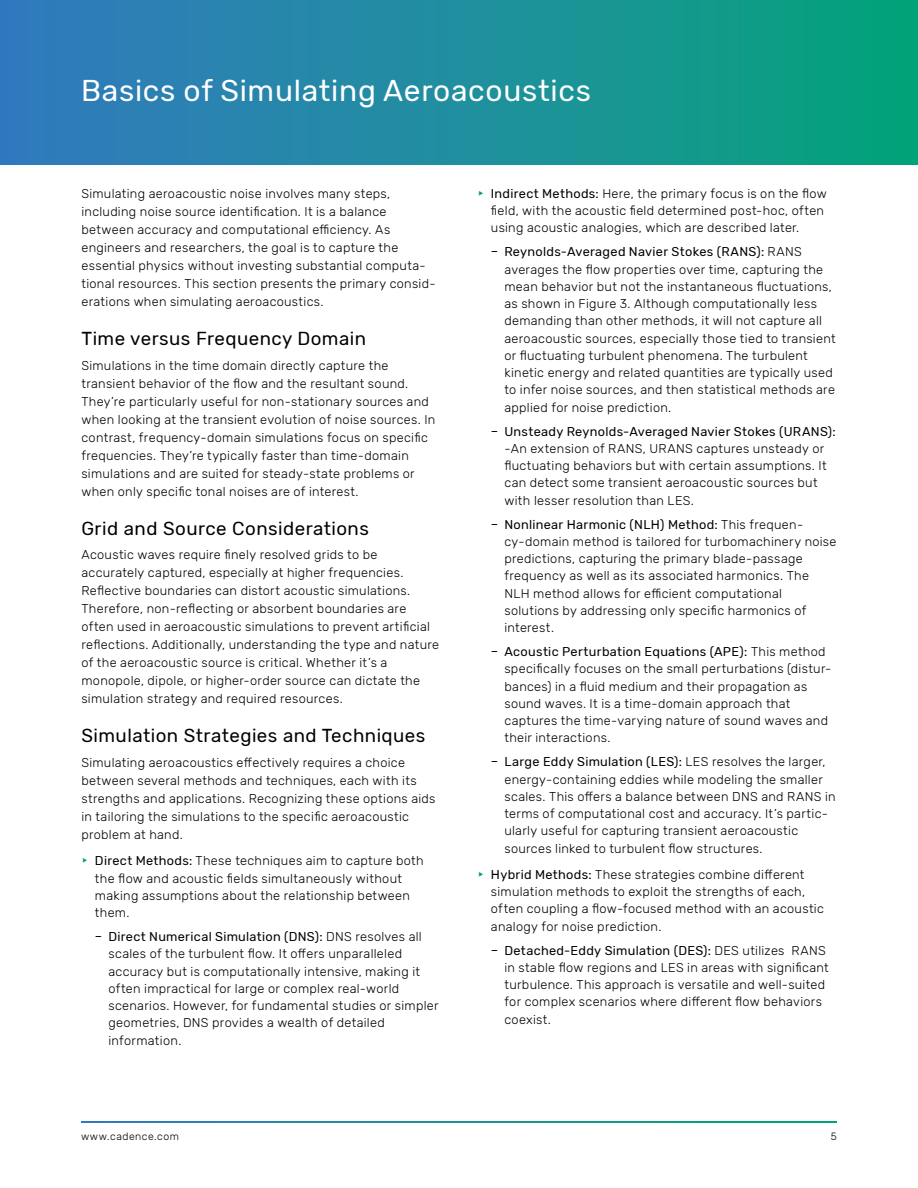
<style>
.page{position:relative;width:918px;height:1188px;background:#fff}
.page>*{position:absolute;margin:0;border:0;box-sizing:border-box;transform-origin:0 0}
.t1{font:30px "Rubik";letter-spacing:.025em;color:#fff}
.t2{font:18.75px "Rubik";letter-spacing:.025em;color:#000}
.t3{font:300 12.75px/17.2px "Rubik";letter-spacing:.025em;color:#000}
.t4{font:12.75px "Rubik";letter-spacing:.025em;color:#000}
.t5{font:300 10.5px "Rubik";letter-spacing:.05em;color:#000}
.s1{font-weight:400}
</style>
<div class="page">
<svg style="left:81px;top:1121px;width:756px;height:1px"></svg>
<div style="left:0;top:0;width:918px;height:165px;background:linear-gradient(to right,#347ac0,#06a37a)"></div>
<h1 class="t1" style="left:81px;top:74px;width:512px">Basics of Simulating Aeroacoustics</h1>
<p class="t3" style="left:81px;top:185px;width:356px;line-height:18px">Simulating aeroacoustic noise involves many steps, including noise source identification. It is a balance between accuracy and computational efficiency. As engineers and researchers, the goal is to capture the essential physics without investing substantial computa&shy;tional resources. This section presents the primary consid&shy;erations when simulating aeroacoustics.</p>
<h2 class="t2" style="left:81px;top:328px;width:286px">Time versus Frequency Domain</h2>
<p class="t3" style="left:81px;top:357px;width:355px;line-height:18px">Simulations in the time domain directly capture the transient behavior of the flow and the resultant sound.<br>They’re particularly useful for non-stationary sources and when looking at the transient evolution of noise sources. In contrast, frequency-domain simulations focus on specific frequencies. They’re typically faster than time-domain simulations and are suited for steady-state problems or when only specific tonal noises are of interest.</p>
<h2 class="t2" style="left:81px;top:518px;width:289px">Grid and Source Considerations</h2>
<p class="t3" style="left:81px;top:546px;width:359px;line-height:18px">Acoustic waves require finely resolved grids to be accurately captured, especially at higher frequencies.<br>Reflective boundaries can distort acoustic simulations.<br>Therefore, non-reflecting or absorbent boundaries are often used in aeroacoustic simulations to prevent artificial reflections. Additionally, understanding the type and nature of the aeroacoustic source is critical. Whether it’s a monopole, dipole, or higher-order source can dictate the simulation strategy and required resources.</p>
<h2 class="t2" style="left:81px;top:725px;width:345px">Simulation Strategies and Techniques</h2>
<p class="t3" style="left:81px;top:754px;width:356px;line-height:18px">Simulating aeroacoustics effectively requires a choice between several methods and techniques, each with its strengths and applications. Recognizing these options aids in tailoring the simulations to the specific aeroacoustic problem at hand.</p>
<p class="t3" style="left:95px;top:853px;width:330px"><span class="s1">Direct Methods:</span> These techniques aim to capture both the flow and acoustic fields simultaneously without making assumptions about the relationship between them.</p>
<p class="t3" style="left:108px;top:928px;width:332px"><span class="s1">Direct Numerical Simulation (DNS):</span> DNS resolves all scales of the turbulent flow. It offers unparalleled accuracy but is computationally intensive, making it often impractical for large or complex real-world scenarios. However, for fundamental studies or simpler geometries, DNS provides a wealth of detailed information.</p>
<p class="t3" style="left:491px;top:185px;width:337px"><span class="s1">Indirect Methods:</span> Here, the primary focus is on the flow field, with the acoustic field determined post-hoc, often using acoustic analogies, which are described later.</p>
<p class="t3" style="left:504px;top:244px;width:333px"><span class="s1">Reynolds-Averaged Navier Stokes (RANS):</span> RANS averages the flow properties over time, capturing the mean behavior but not the instantaneous fluctuations, as shown in Figure 3. Although computationally less demanding than other methods, it will not capture all aeroacoustic sources, especially those tied to transient or fluctuating turbulent phenomena. The turbulent kinetic energy and related quantities are typically used to infer noise sources, and then statistical methods are applied for noise prediction.</p>
<p class="t4" style="left:504px;top:424px;width:333px">Unsteady Reynolds-Averaged Navier Stokes (URANS):</p>
<p class="t3" style="left:504px;top:440px;width:324px">-An extension of RANS, URANS captures unsteady or fluctuating behaviors but with certain assumptions. It can detect some transient aeroacoustic sources but with lesser resolution than LES.</p>
<p class="t3" style="left:504px;top:516px;width:334px"><span class="s1">Nonlinear Harmonic (NLH) Method:</span> This frequen&shy;cy-domain method is tailored for turbomachinery noise predictions, capturing the primary blade-passage frequency as well as its associated harmonics. The NLH method allows for efficient computational solutions by addressing only specific harmonics of interest.</p>
<p class="t3" style="left:504px;top:643px;width:329px"><span class="s1">Acoustic Perturbation Equations (APE):</span> This method specifically focuses on the small perturbations (distur&shy;bances) in a fluid medium and their propagation as sound waves. It is a time-domain approach that captures the time-varying nature of sound waves and their interactions.</p>
<p class="t3" style="left:504px;top:754px;width:333px"><span class="s1">Large Eddy Simulation (LES):</span> LES resolves the larger, energy-containing eddies while modeling the smaller scales. This offers a balance between DNS and RANS in terms of computational cost and accuracy. It’s partic&shy;ularly useful for capturing transient aeroacoustic sources linked to turbulent flow structures.</p>
<p class="t3" style="left:491px;top:866px;width:334px"><span class="s1">Hybrid Methods:</span> These strategies combine different simulation methods to exploit the strengths of each, often coupling a flow-focused method with an acoustic analogy for noise prediction.</p>
<p class="t3" style="left:504px;top:942px;width:326px"><span class="s1">Detached-Eddy Simulation (DES):</span> DES utilizes RANS in stable flow regions and LES in areas with significant turbulence. This approach is versatile and well-suited for complex scenarios where different flow behaviors coexist.</p>
<p class="t5" style="left:81px;top:1130px;width:99px">www.cadence.com</p>
<p class="t5" style="left:831px;top:1130px;width:8px">5</p>
</div>
